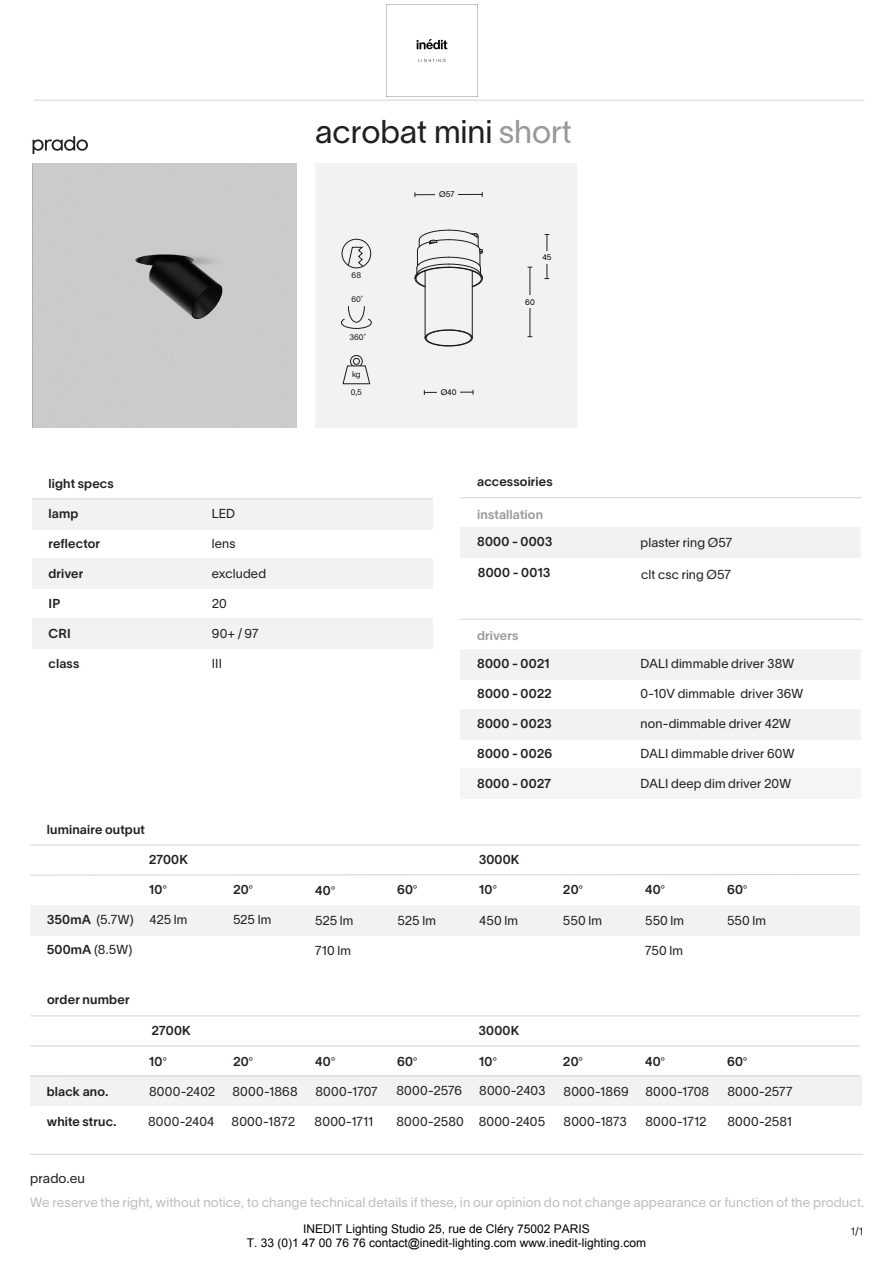
<style>
.page{position:relative;width:893px;height:1263px;background:#fff}
.page>*{position:absolute;margin:0;border:0;box-sizing:border-box;transform-origin:0 0}
.t1{font:32.25px "Lausanne 300";letter-spacing:-.005em;color:#231f1e}
.t2{font:13.5px "Lausanne 300";letter-spacing:.01em;color:#231f1e}
.t3{font:13.35px "Lausanne 300";letter-spacing:.01em;color:#bcbec0}
.t4{font:12.75px "Lausanne 300";letter-spacing:.01em;color:#231f1e}
.t5{font:12.75px "Lausanne 600";letter-spacing:.015em;color:#231f1e}
.t6{font:12.75px "Lausanne 600";letter-spacing:.01em;color:#9b9895}
.t7{font:12px/14.4px "Arial";color:#000;text-align:center}
.t8{font:10.5px "Lausanne 300";color:#231f1e}
.t9{font:7.95px "Lausanne 300";color:#1a1a1a}
.t10{font:7.95px "Lausanne 300";color:#000}
.s1{color:#9b9895}
.s2{font-family:"Myriad Pro"}
.s3{font-family:"Lausanne 600"}
</style>
<div class="page">
<div style="left:33px;top:163px;width:264px;height:264px;background:#cbcbc9"></div>
<hr style="left:30px;top:1154px;width:833px;height:1px;background:#d1d3d4">
<div style="left:461px;top:528px;width:400px;height:30px;background:#f1f2f2"></div>
<div style="left:461px;top:649px;width:400px;height:30px;background:#f1f2f2"></div>
<div style="left:461px;top:709px;width:400px;height:30px;background:#f1f2f2"></div>
<hr style="left:461px;top:497px;width:400px;height:1px;background:#d1d3d4">
<hr style="left:461px;top:619px;width:400px;height:1px;background:#d1d3d4">
<div style="left:32px;top:499px;width:401px;height:30px;background:#f1f2f2"></div>
<div style="left:32px;top:559px;width:401px;height:30px;background:#f1f2f2"></div>
<div style="left:32px;top:619px;width:401px;height:30px;background:#f1f2f2"></div>
<hr style="left:32px;top:498px;width:401px;height:1px;background:#d1d3d4">
<hr style="left:34px;top:100px;width:830px;height:1px;background:#d1d3d4">
<svg style="left:33px;top:136px;width:55px;height:18px"></svg>
<div style="left:461px;top:769px;width:400px;height:30px;background:#f1f2f2"></div>
<div style="left:315px;top:163px;width:262px;height:264px;background:#f1f2f2"></div>
<hr style="left:547px;top:235px;width:1px;height:44px;background:#231f20">
<div style="left:538px;top:251px;width:18px;height:12px;background:#f1f2f2"></div>
<hr style="left:424px;top:392px;width:49px;height:1px;background:#231f20">
<div style="left:437px;top:386px;width:23px;height:12px;background:#f1f2f2"></div>
<svg style="left:342px;top:239px;width:29px;height:29px"></svg>
<div style="left:342px;top:239px;width:29px;height:29px;border:1px solid #1a1a1a;border-radius:50%"></div>
<svg style="left:348px;top:247px;width:16px;height:20px"></svg>
<div style="left:350px;top:355px;width:13px;height:12px;border:1px solid #1a1a1a;border-radius:50%"></div>
<svg style="left:342px;top:358px;width:28px;height:26px"></svg>
<svg style="left:341px;top:306px;width:31px;height:23px"></svg>
<hr style="left:415px;top:194px;width:67px;height:1px;background:#231f20">
<div style="left:436px;top:189px;width:22px;height:11px;background:#f1f2f2"></div>
<hr style="left:425px;top:271px;width:1px;height:67px;background:#1a1a1a">
<hr style="left:472px;top:271px;width:1px;height:67px;background:#1a1a1a">
<svg style="left:414px;top:230px;width:69px;height:58px"></svg>
<svg style="left:424px;top:329px;width:49px;height:18px"></svg>
<hr style="left:530px;top:267px;width:1px;height:69px;background:#231f20">
<div style="left:521px;top:296px;width:18px;height:12px;background:#f1f2f2"></div>
<div style="left:30px;top:1076px;width:831px;height:30px;background:#f1f2f2"></div>
<hr style="left:30px;top:1015px;width:830px;height:1px;background:#d1d3d4">
<hr style="left:30px;top:1075px;width:830px;height:1px;background:#d1d3d4">
<hr style="left:30px;top:1045px;width:830px;height:1px;background:#d1d3d4">
<div style="left:30px;top:905px;width:830px;height:30px;background:#f1f2f2"></div>
<hr style="left:30px;top:845px;width:830px;height:1px;background:#d1d3d4">
<svg style="left:30px;top:874px;width:830px;height:2px"></svg>
<img style="left:386px;top:4px;width:92px;height:92px">
<h1 class="t1" style="left:315px;top:111px;width:258px">acrobat mini <span class="s1">short</span></h1>
<p class="t9" style="left:352px;top:271px;width:11px">68</p>
<p class="t9" style="left:351px;top:294px;width:13px">60˚</p>
<p class="t9" style="left:350px;top:332px;width:18px">360˚</p>
<p class="t9" style="left:352px;top:369px;width:10px">kg</p>
<p class="t9" style="left:351px;top:387px;width:13px">0,5</p>
<p class="t10" style="left:439px;top:190px;width:17px">Ø57</p>
<p class="t10" style="left:441px;top:387px;width:17px">Ø40</p>
<p class="t10" style="left:542px;top:252px;width:11px">45</p>
<p class="t10" style="left:525px;top:297px;width:11px">60</p>
<p class="t5" style="left:49px;top:476px;width:67px">light specs</p>
<p class="t5" style="left:49px;top:506px;width:31px">lamp</p>
<p class="t4" style="left:212px;top:506px;width:25px">LED</p>
<p class="t5" style="left:49px;top:535px;width:53px">reflector</p>
<p class="t4" style="left:212px;top:535px;width:25px">lens</p>
<p class="t5" style="left:49px;top:565px;width:36px">driver</p>
<p class="t4" style="left:212px;top:565px;width:56px">excluded</p>
<p class="t5" style="left:477px;top:474px;width:77px">accessoiries</p>
<p class="t6" style="left:477px;top:506px;width:67px">installation</p>
<p class="t5" style="left:477px;top:533px;width:77px">8000 - 0003</p>
<p class="t4" style="left:640px;top:535px;width:93px">plaster ring Ø57</p>
<p class="t5" style="left:478px;top:565px;width:74px">8000 - 0013</p>
<p class="t4" style="left:641px;top:566px;width:92px">clt csc ring Ø57</p>
<p class="t5" style="left:49px;top:595px;width:13px">IP</p>
<p class="t4" style="left:212px;top:595px;width:17px">20</p>
<p class="t5" style="left:49px;top:625px;width:24px">CRI</p>
<p class="t4" style="left:212px;top:625px;width:48px">90+ / 97</p>
<p class="t6" style="left:477px;top:627px;width:43px">drivers</p>
<p class="t5" style="left:49px;top:655px;width:32px">class</p>
<p class="t4" style="left:212px;top:655px;width:12px">III</p>
<p class="t5" style="left:477px;top:656px;width:74px">8000 - 0021</p>
<p class="t4" style="left:640px;top:656px;width:155px">DALI dimmable driver 38W</p>
<p class="t5" style="left:477px;top:686px;width:76px">8000 - 0022</p>
<p class="t4" style="left:640px;top:686px;width:164px">0-10V dimmable driver 36W</p>
<p class="t5" style="left:477px;top:716px;width:76px">8000 - 0023</p>
<p class="t4" style="left:640px;top:716px;width:152px">non-dimmable driver 42W</p>
<p class="t5" style="left:477px;top:745px;width:76px">8000 - 0026</p>
<p class="t4" style="left:640px;top:745px;width:155px">DALI dimmable driver 60W</p>
<p class="t5" style="left:477px;top:775px;width:75px">8000 - 0027</p>
<p class="t4" style="left:640px;top:775px;width:152px">DALI deep dim driver 20W</p>
<p class="t5" style="left:47px;top:821px;width:100px">luminaire output</p>
<p class="t5" style="left:149px;top:852px;width:41px">2700K</p>
<p class="t5" style="left:479px;top:852px;width:42px">3000K</p>
<p class="t5" style="left:149px;top:882px;width:20px">10<span class="s2">°</span></p>
<p class="t5" style="left:233px;top:882px;width:21px">20<span class="s2">°</span></p>
<p class="t5" style="left:315px;top:882px;width:21px">40<span class="s2">°</span></p>
<p class="t5" style="left:397px;top:882px;width:22px">60<span class="s2">°</span></p>
<p class="t4" style="left:149px;top:912px;width:39px">425 lm</p>
<p class="t4" style="left:398px;top:912px;width:40px">525 lm</p>
<p class="t4" style="left:47px;top:911px;width:88px"><span class="s3">350mA</span> (5.7W)</p>
<p class="t4" style="left:233px;top:912px;width:40px">525 lm</p>
<p class="t4" style="left:315px;top:912px;width:40px">525 lm</p>
<p class="t4" style="left:47px;top:941px;width:87px"><span class="s3">500mA</span> (8.5W)</p>
<p class="t4" style="left:315px;top:942px;width:37px">710 lm</p>
<p class="t5" style="left:479px;top:881px;width:20px">10<span class="s2">°</span></p>
<p class="t5" style="left:563px;top:882px;width:21px">20<span class="s2">°</span></p>
<p class="t5" style="left:645px;top:882px;width:21px">40<span class="s2">°</span></p>
<p class="t5" style="left:727px;top:881px;width:22px">60<span class="s2">°</span></p>
<p class="t4" style="left:479px;top:913px;width:40px">450 lm</p>
<p class="t4" style="left:563px;top:913px;width:40px">550 lm</p>
<p class="t4" style="left:645px;top:913px;width:40px">550 lm</p>
<p class="t4" style="left:727px;top:913px;width:40px">550 lm</p>
<p class="t4" style="left:645px;top:943px;width:39px">750 lm</p>
<p class="t5" style="left:47px;top:992px;width:84px">order number</p>
<p class="t5" style="left:152px;top:1023px;width:41px">2700K</p>
<p class="t5" style="left:478px;top:1022px;width:42px">3000K</p>
<p class="t5" style="left:149px;top:1053px;width:20px">10<span class="s2">°</span></p>
<p class="t5" style="left:233px;top:1053px;width:21px">20<span class="s2">°</span></p>
<p class="t5" style="left:315px;top:1054px;width:21px">40<span class="s2">°</span></p>
<p class="t5" style="left:397px;top:1053px;width:22px">60<span class="s2">°</span></p>
<p class="t4" style="left:397px;top:1083px;width:67px">8000-2576</p>
<p class="t4" style="left:397px;top:1113px;width:69px">8000-2580</p>
<p class="t5" style="left:47px;top:1083px;width:63px">black ano.</p>
<p class="t4" style="left:232px;top:1083px;width:67px">8000-1868</p>
<p class="t4" style="left:315px;top:1083px;width:64px">8000-1707</p>
<p class="t5" style="left:47px;top:1113px;width:71px">white struc.</p>
<p class="t4" style="left:149px;top:1083px;width:68px">8000-2402</p>
<p class="t4" style="left:148px;top:1113px;width:68px">8000-2404</p>
<p class="t4" style="left:232px;top:1113px;width:65px">8000-1872</p>
<p class="t4" style="left:315px;top:1113px;width:60px">8000-1711</p>
<p class="t5" style="left:479px;top:1053px;width:20px">10<span class="s2">°</span></p>
<p class="t5" style="left:563px;top:1053px;width:21px">20<span class="s2">°</span></p>
<p class="t5" style="left:645px;top:1053px;width:21px">40<span class="s2">°</span></p>
<p class="t5" style="left:727px;top:1053px;width:22px">60<span class="s2">°</span></p>
<p class="t4" style="left:479px;top:1083px;width:68px">8000-2403</p>
<p class="t4" style="left:564px;top:1083px;width:67px">8000-1869</p>
<p class="t4" style="left:645px;top:1083px;width:65px">8000-1708</p>
<p class="t4" style="left:727px;top:1083px;width:67px">8000-2577</p>
<p class="t4" style="left:479px;top:1113px;width:68px">8000-2405</p>
<p class="t4" style="left:564px;top:1113px;width:65px">8000-1873</p>
<p class="t4" style="left:645px;top:1113px;width:63px">8000-1712</p>
<p class="t4" style="left:727px;top:1113px;width:66px">8000-2581</p>
<p class="t2" style="left:30px;top:1169px;width:56px">prado.eu</p>
<p class="t3" style="left:30px;top:1193px;width:836px">We reserve the right, without notice, to change technical details if these, in our opinion do not change appearance or function of the product.</p>
<p class="t7" style="left:247px;top:1221px;width:401px">INEDIT Lighting Studio 25, rue de Cléry 75002 PARIS<br>T. 33 (0)1 47 00 76 76 contact@inedit-lighting.com www.inedit-lighting.com</p>
<p class="t8" style="left:851px;top:1224px;width:14px">1/1</p>
</div>
